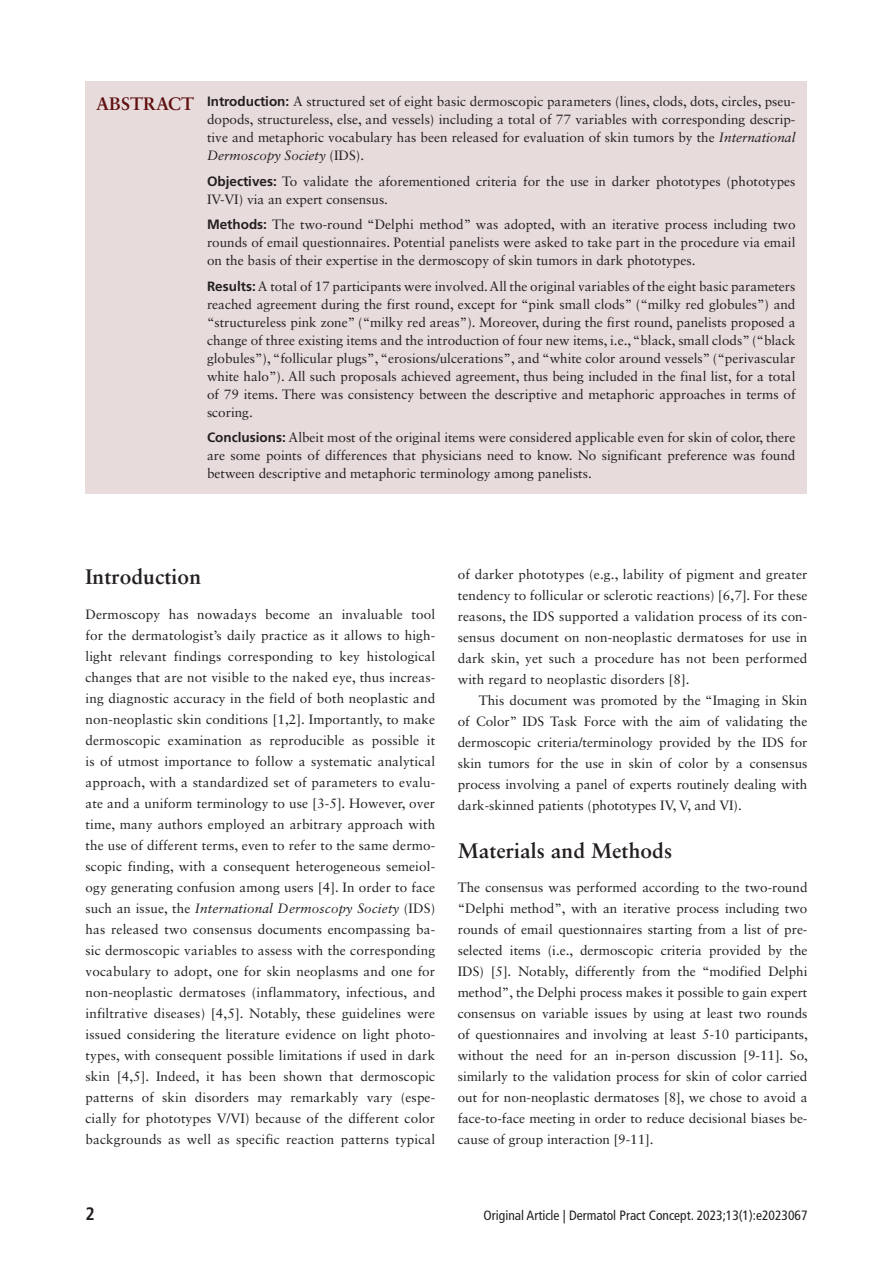
<style>
.page{position:relative;width:893px;height:1263px;background:#fff}
.page>*{position:absolute;margin:0;border:0;box-sizing:border-box;transform-origin:0 0}
.t1{font:700 21px "Sabon LT Std";letter-spacing:.005em;color:#231f20}
.t2{font:700 18px "Sabon LT Std";color:#5f0f0f}
.t3{font:700 condensed 18px "Frutiger LT Std";color:#231f20}
.TXL{font:13.5px/21px "Sabon LT Std";letter-spacing:.01em;color:#231f20;text-align:justify}
.ABS_TXL1{font:13.5px/18px "Sabon LT Std";color:#231f20;text-align:justify}
.TX{font:13.5px/21px "Sabon LT Std";color:#231f20;text-align:justify}
.t4{font:condensed 13.5px "Frutiger LT Std";color:#231f20}
.s1{font-family:"Frutiger LT Std";font-weight:700}
.s2{font-style:italic}
</style>
<div class="page">
<div style="left:86px;top:81px;width:721px;height:412px;background:#e7dbdb"></div>
<h2 class="t2" style="left:96px;top:93px;width:100px">ABSTRACT</h2>
<p class="ABS_TXL1" style="left:207px;top:92px;width:590px"><span class="s1">Introduction:</span> A structured set of eight basic dermoscopic parameters (lines, clods, dots, circles, pseu&shy;dopods, structureless, else, and vessels) including a total of 77 variables with corresponding descrip&shy;tive and metaphoric vocabulary has been released for evaluation of skin tumors by the <span class="s2">International Dermoscopy Society</span> (IDS).</p>
<p class="ABS_TXL1" style="left:207px;top:172px;width:590px"><span class="s1">Objectives:</span> To validate the aforementioned criteria for the use in darker phototypes (phototypes<br>IV-VI) via an expert consensus.</p>
<p class="ABS_TXL1" style="left:207px;top:215px;width:590px"><span class="s1">Methods:</span> The two-round “Delphi method” was adopted, with an iterative process including two rounds of email questionnaires. Potential panelists were asked to take part in the procedure via email on the basis of their expertise in the dermoscopy of skin tumors in dark phototypes.</p>
<p class="ABS_TXL1" style="left:207px;top:277px;width:590px"><span class="s1">Results:</span> A total of 17 participants were involved. All the original variables of the eight basic parameters reached agreement during the first round, except for “pink small clods” (“milky red globules”) and “structureless pink zone” (“milky red areas”). Moreover, during the first round, panelists proposed a change of three existing items and the introduction of four new items, i.e., “black, small clods” (“black globules”), “follicular plugs”, “erosions/ulcerations”, and “white color around vessels” (“perivascular white halo”). All such proposals achieved agreement, thus being included in the final list, for a total of 79 items. There was consistency between the descriptive and metaphoric approaches in terms of scoring.</p>
<p class="ABS_TXL1" style="left:207px;top:428px;width:590px"><span class="s1">Conclusions:</span> Albeit most of the original items were considered applicable even for skin of color, there are some points of differences that physicians need to know. No significant preference was found between descriptive and metaphoric terminology among panelists.</p>
<h1 class="t1" style="left:86px;top:564px;width:117px">Introduction</h1>
<p class="TXL" style="left:86px;top:604px;width:351px">Dermoscopy has nowadays become an invaluable tool for the dermatologist’s daily practice as it allows to high&shy;light relevant findings corresponding to key histological changes that are not visible to the naked eye, thus increas&shy;ing diagnostic accuracy in the field of both neoplastic and non-neoplastic skin conditions [1,2]. Importantly, to make dermoscopic examination as reproducible as possible it is of utmost importance to follow a systematic analytical approach, with a standardized set of parameters to evalu&shy;ate and a uniform terminology to use [3-5]. However, over time, many authors employed an arbitrary approach with the use of different terms, even to refer to the same dermo&shy;scopic finding, with a consequent heterogeneous semeiol&shy;ogy generating confusion among users [4]. In order to face such an issue, the <span class="s2">International Dermoscopy Society</span> (IDS) has released two consensus documents encompassing ba&shy;sic dermoscopic variables to assess with the corresponding vocabulary to adopt, one for skin neoplasms and one for non-neoplastic dermatoses (inflammatory, infectious, and infiltrative diseases) [4,5]. Notably, these guidelines were issued considering the literature evidence on light photo&shy;types, with consequent possible limitations if used in dark skin [4,5]. Indeed, it has been shown that dermoscopic patterns of skin disorders may remarkably vary (espe&shy;cially for phototypes V/VI) because of the different color backgrounds as well as specific reaction patterns typical</p>
<p class="TXL" style="left:458px;top:563px;width:351px">of darker phototypes (e.g., lability of pigment and greater tendency to follicular or sclerotic reactions) [6,7]. For these reasons, the IDS supported a validation process of its con&shy;sensus document on non-neoplastic dermatoses for use in dark skin, yet such a procedure has not been performed with regard to neoplastic disorders [8].</p>
<p class="TX" style="left:458px;top:689px;width:351px;text-indent:21px">This document was promoted by the “Imaging in Skin of Color” IDS Task Force with the aim of validating the dermoscopic criteria/terminology provided by the IDS for skin tumors for the use in skin of color by a consensus process involving a panel of experts routinely dealing with dark-skinned patients (phototypes IV, V, and VI).</p>
<h1 class="t1" style="left:458px;top:837px;width:216px">Materials and Methods</h1>
<p class="TXL" style="left:458px;top:877px;width:352px">The consensus was performed according to the two-round “Delphi method”, with an iterative process including two rounds of email questionnaires starting from a list of pre&shy;selected items (i.e., dermoscopic criteria provided by the IDS) [5]. Notably, differently from the “modified Delphi method”, the Delphi process makes it possible to gain expert consensus on variable issues by using at least two rounds of questionnaires and involving at least 5-10 participants, without the need for an in-person discussion [9-11]. So, similarly to the validation process for skin of color carried out for non-neoplastic dermatoses [8], we chose to avoid a face-to-face meeting in order to reduce decisional biases be&shy;cause of group interaction [9-11].</p>
<h2 class="t3" style="left:86px;top:1203px;width:11px">2</h2>
<p class="t4" style="left:484px;top:1208px;width:325px">Original Article | Dermatol Pract Concept. 2023;13(1):e2023067</p>
</div>
